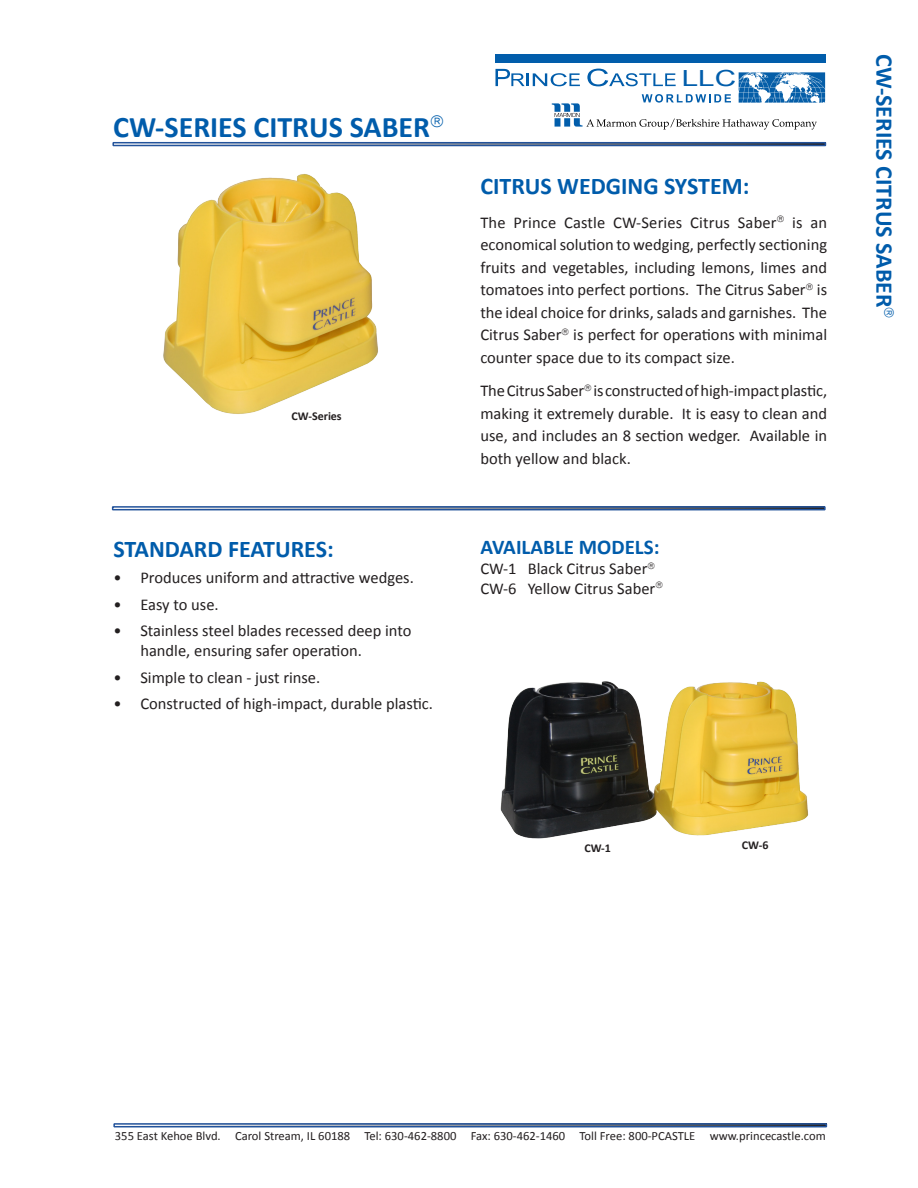
<style>
.page{position:relative;width:918px;height:1188px;background:#fff}
.page>*{position:absolute;margin:0;border:0;box-sizing:border-box;transform-origin:0 0}
.t1{font:700 30px "Calibri";color:#005cab}
.t2{font:700 24px "Calibri";color:#005cab}
.t3{font:22.2px "Arial";color:#015dab;scale:1.33 1}
.t4{font:700 21px "Calibri";color:#005cab}
.t5{font:16.5px/22.5px "Calibri";color:#231f20;text-align:justify}
.t6{font:12.6px "Calibri";color:#231f20}
.t7{font:700 12px "Calibri";color:#231f20}
</style>
<div class="page">
<div style="left:113px;top:1123px;width:714px;height:4px;border:2px solid #23539b"></div>
<div style="left:112px;top:506px;width:714px;height:4px;border:2px solid #23539b"></div>
<div style="left:112px;top:142px;width:714px;height:4px;border:2px solid #23539b"></div>
<img style="left:163px;top:174px;width:215px;height:240px">
<img style="left:500px;top:681px;width:309px;height:158px">
<svg style="left:495px;top:69px;width:330px;height:61px"></svg>
<div style="left:495px;top:54px;width:331px;height:9px;background:#015dab"></div>
<p class="t1" style="left:113px;top:108px;width:332px">CW-SERIES CITRUS SABER<sup>➔</sup></p>
<p class="t7" style="left:292px;top:409px;width:52px">CW-Series</p>
<p class="t2" style="left:113px;top:534px;width:222px">STANDARD FEATURES:</p>
<p class="t5" style="left:113px;top:566px;width:302px">• Produces uniform and attractive wedges.</p>
<p class="t5" style="left:113px;top:592px;width:107px">• Easy to use.</p>
<p class="t5" style="left:140px;top:620px;width:273px;line-height:19.8px;text-indent:-27px">• Stainless steel blades recessed deep into handle, ensuring safer operation.</p>
<p class="t5" style="left:113px;top:665px;width:208px">• Simple to clean - just rinse.</p>
<p class="t5" style="left:113px;top:692px;width:321px">• Constructed of high-impact, durable plastic.</p>
<h3 class="t3" style="left:682px;top:64px;width:42px">LLC</h3>
<p class="t2" style="left:480px;top:172px;width:271px">CITRUS WEDGING SYSTEM:</p>
<p class="t5" style="left:480px;top:210px;width:348px">The Prince Castle CW-Series Citrus Saber➔ is an economical solution to wedging, perfectly sectioning fruits and vegetables, including lemons, limes and tomatoes into perfect portions. The Citrus Saber➔ is the ideal choice for drinks, salads and garnishes. The Citrus Saber➔ is perfect for operations with minimal counter space due to its compact size.</p>
<p class="t5" style="left:480px;top:378px;width:348px">TheCitrusSaber➔ isconstructedofhigh-impactplastic, making it extremely durable. It is easy to clean and use, and includes an 8 section wedger. Available in both yellow and black.</p>
<p class="t4" style="left:480px;top:534px;width:181px">AVAILABLE MODELS:</p>
<p class="t5" style="left:480px;top:557px;width:176px">CW-1 Black Citrus Saber➔</p>
<p class="t5" style="left:480px;top:576px;width:184px">CW-6 Yellow Citrus Saber➔</p>
<p class="t2" style="left:899px;top:54px;width:266px;rotate:90deg">CW-SERIES CITRUS SABER<sup>➔</sup></p>
<p class="t7" style="left:584px;top:840px;width:28px">CW-1</p>
<p class="t7" style="left:742px;top:837px;width:28px">CW-6</p>
<p class="t6" style="left:115px;top:1128px;width:712px">355 East Kehoe Blvd. Carol Stream, IL 60188 Tel: 630-462-8800 Fax: 630-462-1460 Toll Free: 800-PCASTLE www.princecastle.com</p>
</div>
